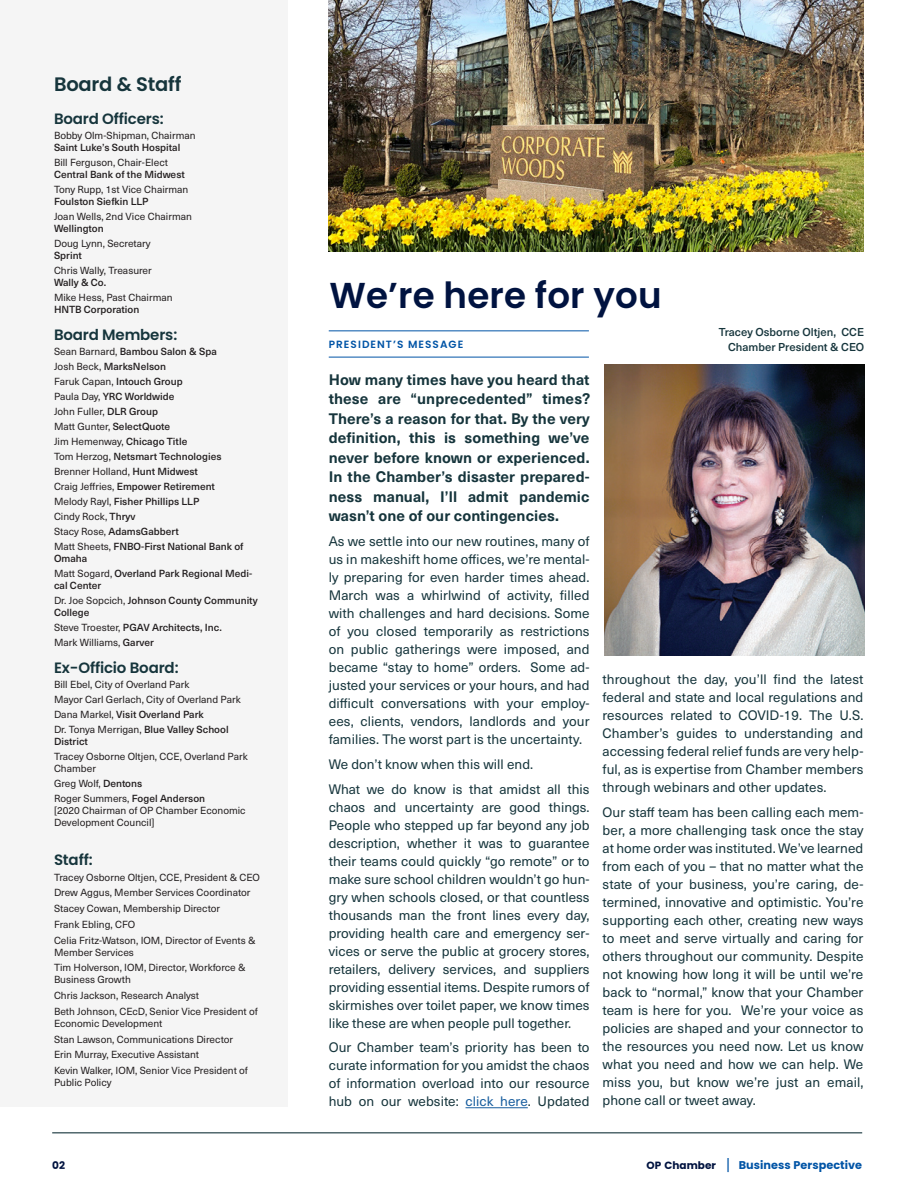
<style>
.page{position:relative;width:918px;height:1188px;background:#fff}
.page>*{position:absolute;margin:0;border:0;box-sizing:border-box;transform-origin:0 0}
.Headline{font:600 36px "Poppins";letter-spacing:.005em;color:#001340}
.t1{font:600 19.5px "Poppins";letter-spacing:-.01em;color:#16353c}
.t2{font:700 15px/19.5px "Neue Haas Unica W1 G";letter-spacing:.005em;color:#16353c;text-align:justify}
.Calendar_Event{font:600 15px "Poppins";letter-spacing:-.01em;color:#16353c}
.t3{font:13.5px/18px "Neue Haas Unica W1 G";letter-spacing:.005em;color:#16353c;text-align:justify}
.t4{font:500 11.25px "Neue Haas Unica W1 G";color:#16353c}
.t5{font:700 11.25px "Poppins";letter-spacing:.005em;color:#0154a6}
.t6{font:600 10.5px "Poppins";letter-spacing:.1em;color:#0154a6}
.t7{font:700 10.5px "Poppins";color:#001340}
.Board{font:10.2px/12px "Neue Haas Unica W1 G";color:#231f20}
.Board-2{font:500 10.2px/12px "Neue Haas Unica W1 G";color:#231f20}
.s1{font-weight:500}
.s2{font-weight:400}
.s3{color:#175d9e}
.s4{font-size:10.5px;color:#001340}
.s5{font-family:"Neue Haas Unica W1 G";font-weight:400;font-size:15px}
</style>
<div class="page">
<hr style="left:52px;top:1132px;width:810px;height:1px;background:#16353c">
<div style="left:0;top:0;width:288px;height:1107px;background:#f5f5f5"></div>
<hr style="left:466px;top:1107px;width:62px;height:1px;background:#175d9e">
<img style="left:604px;top:365px;width:261px;height:290px">
<hr style="left:329px;top:330px;width:260px;height:1px;background:#0154a6">
<hr style="left:329px;top:357px;width:260px;height:1px;background:#0154a6">
<img style="left:329px;top:0;width:534px;height:252px">
<p class="t1" style="left:54px;top:73px;width:129px">Board &amp; Staff</p>
<p class="Calendar_Event" style="left:54px;top:110px;width:111px">Board Officers:</p>
<p class="Board" style="left:54px;top:129px;width:143px">Bobby Olm-Shipman, Chairman<br><span class="s1">Saint Luke’s South Hospital</span></p>
<p class="Board" style="left:54px;top:156px;width:132px">Bill Ferguson, Chair-Elect<br><span class="s1">Central Bank of the Midwest</span></p>
<p class="Board" style="left:54px;top:183px;width:136px">Tony Rupp, 1st Vice Chairman<br><span class="s1">Foulston Siefkin LLP</span></p>
<p class="Board" style="left:54px;top:210px;width:140px">Joan Wells, 2nd Vice Chairman<br><span class="s1">Wellington</span></p>
<p class="Board" style="left:54px;top:237px;width:98px">Doug Lynn, Secretary<br><span class="s1">Sprint</span></p>
<p class="Board" style="left:54px;top:264px;width:99px">Chris Wally, Treasurer<br><span class="s1">Wally &amp; Co.</span></p>
<p class="Board" style="left:54px;top:291px;width:120px">Mike Hess, Past Chairman<br><span class="s1">HNTB Corporation</span></p>
<p class="Calendar_Event" style="left:54px;top:326px;width:125px">Board Members:</p>
<p class="Board-2" style="left:54px;top:345px;width:164px"><span class="s2">Sean Barnard,</span> Bambou Salon &amp; Spa</p>
<p class="Board-2" style="left:54px;top:360px;width:114px"><span class="s2">Josh Beck,</span> MarksNelson</p>
<p class="Board-2" style="left:54px;top:375px;width:130px"><span class="s2">Faruk Capan,</span> Intouch Group</p>
<p class="Board-2" style="left:54px;top:390px;width:122px"><span class="s2">Paula Day,</span> YRC Worldwide</p>
<p class="Board" style="left:54px;top:405px;width:105px">John Fuller, <span class="s1">DLR Group</span></p>
<p class="Board" style="left:54px;top:420px;width:118px">Matt Gunter, <span class="s1">SelectQuote</span></p>
<p class="Board" style="left:54px;top:435px;width:135px">Jim Hemenway, <span class="s1">Chicago Title</span></p>
<p class="Board-2" style="left:54px;top:450px;width:169px"><span class="s2">Tom Herzog,</span> Netsmart Technologies</p>
<p class="Board" style="left:54px;top:465px;width:146px">Brenner Holland, <span class="s1">Hunt Midwest</span></p>
<p class="Board-2" style="left:54px;top:480px;width:163px"><span class="s2">Craig Jeffries,</span> Empower Retirement</p>
<p class="Board-2" style="left:54px;top:495px;width:147px"><span class="s2">Melody Rayl,</span> Fisher Phillips LLP</p>
<p class="Board" style="left:54px;top:510px;width:83px">Cindy Rock, <span class="s1">Thryv</span></p>
<p class="Board-2" style="left:54px;top:525px;width:126px"><span class="s2">Stacy Rose,</span> AdamsGabbert</p>
<p class="Board-2" style="left:54px;top:540px;width:191px"><span class="s2">Matt Sheets,</span> FNBO-First National Bank of<br>Omaha</p>
<p class="Board-2" style="left:54px;top:567px;width:200px"><span class="s2">Matt Sogard,</span> Overland Park Regional Medi&shy;cal Center</p>
<p class="Board-2" style="left:54px;top:594px;width:205px"><span class="s2">Dr. Joe Sopcich,</span> Johnson County Community<br>College</p>
<p class="Board-2" style="left:54px;top:621px;width:169px"><span class="s2">Steve Troester,</span> PGAV Architects, Inc.</p>
<p class="Board" style="left:54px;top:636px;width:101px">Mark Williams, <span class="s1">Garver</span></p>
<p class="Calendar_Event" style="left:54px;top:659px;width:126px">Ex-Officio Board:</p>
<p class="Board" style="left:54px;top:678px;width:137px">Bill Ebel, City of Overland Park</p>
<p class="Board" style="left:54px;top:693px;width:188px">Mayor Carl Gerlach, City of Overland Park</p>
<p class="Board-2" style="left:54px;top:708px;width:151px"><span class="s2">Dana Markel,</span> Visit Overland Park</p>
<p class="Board-2" style="left:54px;top:723px;width:176px"><span class="s2">Dr. Tonya Merrigan,</span> Blue Valley School<br>District</p>
<p class="Board" style="left:54px;top:750px;width:195px">Tracey Osborne Oltjen, CCE, Overland Park<br>Chamber</p>
<p class="Board" style="left:54px;top:777px;width:90px">Greg Wolf, <span class="s1">Dentons</span></p>
<p class="Board" style="left:54px;top:792px;width:193px">Roger Summers, <span class="s1">Fogel Anderson<br></span>[2020 Chairman of OP Chamber Economic<br>Development Council]</p>
<p class="Calendar_Event" style="left:54px;top:851px;width:40px">Staff:</p>
<p class="Board" style="left:54px;top:870px;width:208px">Tracey Osborne Oltjen, CCE, President &amp; CEO</p>
<p class="Board" style="left:54px;top:886px;width:198px">Drew Aggus, Member Services Coordinator</p>
<p class="Board" style="left:54px;top:902px;width:168px">Stacey Cowan, Membership Director</p>
<p class="Board" style="left:54px;top:918px;width:83px">Frank Ebling, CFO</p>
<p class="Board" style="left:54px;top:933px;width:203px">Celia Fritz-Watson, IOM, Director of Events &amp;<br>Member Services</p>
<p class="Board" style="left:54px;top:961px;width:193px">Tim Holverson, IOM, Director, Workforce &amp;<br>Business Growth</p>
<p class="Board" style="left:54px;top:989px;width:147px">Chris Jackson, Research Analyst</p>
<p class="Board" style="left:54px;top:1005px;width:205px">Beth Johnson, CEcD, Senior Vice President of<br>Economic Development</p>
<p class="Board" style="left:54px;top:1032px;width:181px">Stan Lawson, Communications Director</p>
<p class="Board" style="left:54px;top:1048px;width:147px">Erin Murray, Executive Assistant</p>
<p class="Board" style="left:54px;top:1064px;width:196px">Kevin Walker, IOM, Senior Vice President of<br>Public Policy</p>
<p class="Headline" style="left:329px;top:274px;width:334px">We’re here for you</p>
<p class="t6" style="left:329px;top:338px;width:136px">PRESIDENT’S MESSAGE</p>
<p class="t4" style="left:719px;top:324px;width:147px">Tracey Osborne Oltjen, CCE</p>
<p class="t4" style="left:728px;top:339px;width:138px">Chamber President &amp; CEO</p>
<p class="t2" style="left:329px;top:369px;width:263px">How many times have you heard that these are “unprecedented” times?<br>There’s a reason for that. By the very definition, this is something we’ve never before known or experienced.<br>In the Chamber’s disaster prepared&shy;ness manual, I’ll admit pandemic wasn’t one of our contingencies.</p>
<p class="t3" style="left:329px;top:532px;width:262px">As we settle into our new routines, many of us in makeshift home offices, we’re mental&shy;ly preparing for even harder times ahead.<br>March was a whirlwind of activity, filled with challenges and hard decisions. Some of you closed temporarily as restrictions on public gatherings were imposed, and became “stay to home” orders. Some ad&shy;justed your services or your hours, and had difficult conversations with your employ&shy;ees, clients, vendors, landlords and your families. The worst part is the uncertainty.</p>
<p class="t3" style="left:329px;top:754px;width:206px">We don’t know when this will end.</p>
<p class="t3" style="left:329px;top:779px;width:262px">What we do know is that amidst all this chaos and uncertainty are good things.<br>People who stepped up far beyond any job description, whether it was to guarantee their teams could quickly “go remote” or to make sure school children wouldn’t go hun&shy;gry when schools closed, or that countless thousands man the front lines every day, providing health care and emergency ser&shy;vices or serve the public at grocery stores, retailers, delivery services, and suppliers providing essential items. Despite rumors of skirmishes over toilet paper, we know times like these are when people pull together.</p>
<p class="t3" style="left:329px;top:1038px;width:262px">Our Chamber team’s priority has been to curate information for you amidst the chaos of information overload into our resource hub on our website: <span class="s3">click here</span>. Updated</p>
<p class="t3" style="left:603px;top:670px;width:262px">throughout the day, you’ll find the latest federal and state and local regulations and resources related to COVID-19. The U.S.<br>Chamber’s guides to understanding and accessing federal relief funds are very help&shy;ful, as is expertise from Chamber members through webinars and other updates.</p>
<p class="t3" style="left:603px;top:803px;width:262px">Our staff team has been calling each mem&shy;ber, a more challenging task once the stay at home order was instituted. We’ve learned from each of you – that no matter what the state of your business, you’re caring, de&shy;termined, innovative and optimistic. You’re supporting each other, creating new ways to meet and serve virtually and caring for others throughout our community. Despite not knowing how long it will be until we’re back to “normal,” know that your Chamber team is here for you. We’re your voice as policies are shaped and your connector to the resources you need now. Let us know what you need and how we can help. We miss you, but know we’re just an email, phone call or tweet away.</p>
<p class="t7" style="left:52px;top:1160px;width:14px">02</p>
<p class="t5" style="left:647px;top:1159px;width:217px"><span class="s4">OP Chamber</span> <span class="s5">|</span> Business Perspective</p>
</div>
